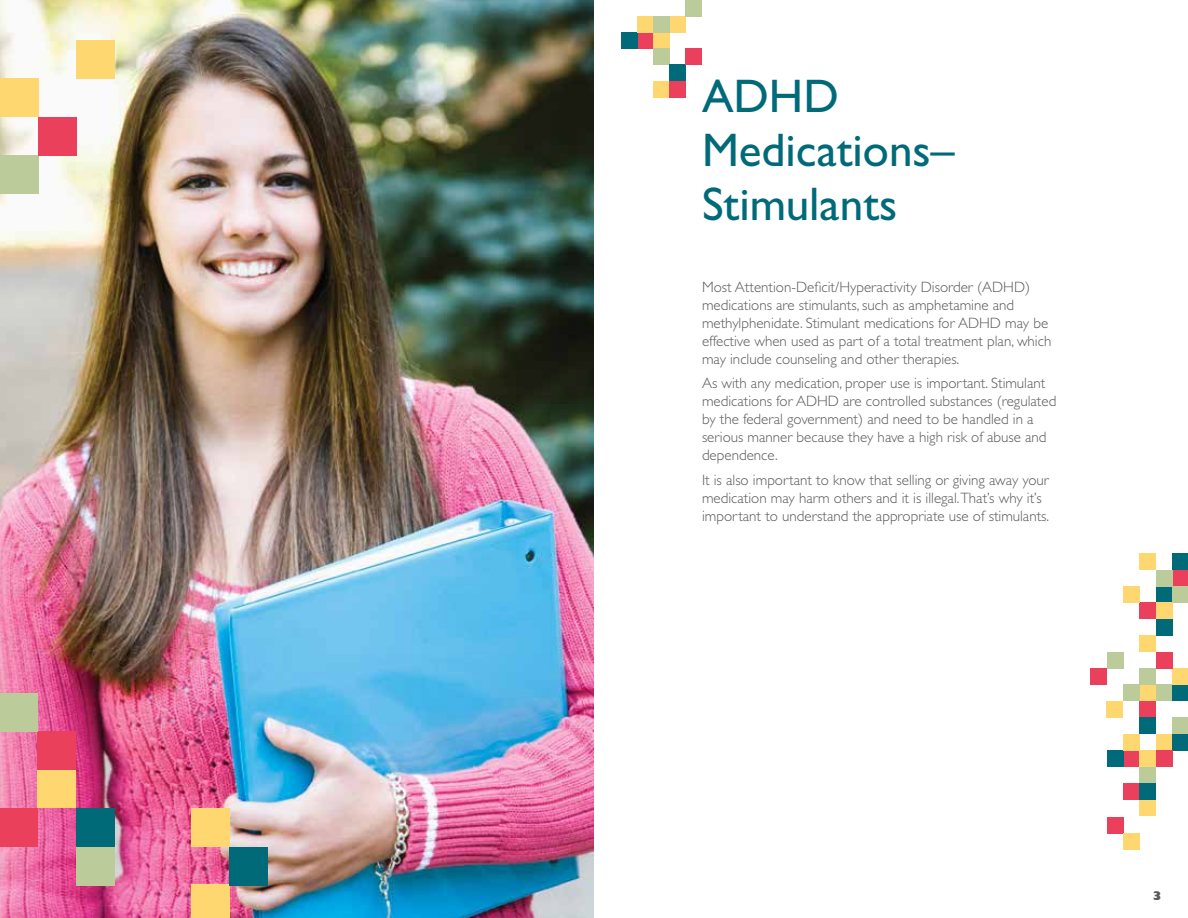
<style>
.page{position:relative;width:1188px;height:918px;background:#fff}
.page>*{position:absolute;margin:0;border:0;box-sizing:border-box;transform-origin:0 0}
.t1{font:47.25px/54px "Gill Sans Std";color:#006a79}
.t2{font:300 15px/18px "Gill Sans Std";color:#58595b}
.t3{font:800 12.75px "Gill Sans Std";color:#58595b;scale:1.18 1}
</style>
<div class="page">
<div style="left:637px;top:32px;width:16px;height:17px;background:#ea405c"></div>
<div style="left:621px;top:32px;width:16px;height:17px;background:#006a79"></div>
<div style="left:637px;top:16px;width:16px;height:16px;background:#ffd771"></div>
<div style="left:670px;top:16px;width:16px;height:16px;background:#ffd771"></div>
<div style="left:653px;top:32px;width:17px;height:17px;background:#ffd771"></div>
<div style="left:653px;top:16px;width:17px;height:16px;background:#bccb9a"></div>
<div style="left:686px;top:0;width:16px;height:16px;background:#bccb9a"></div>
<div style="left:653px;top:49px;width:17px;height:16px;background:#bccb9a"></div>
<div style="left:653px;top:81px;width:17px;height:16px;background:#ffd771"></div>
<div style="left:670px;top:81px;width:16px;height:16px;background:#ea405c"></div>
<div style="left:670px;top:65px;width:16px;height:16px;background:#006a79"></div>
<div style="left:686px;top:49px;width:16px;height:16px;background:#ea405c"></div>
<img style="left:0;top:0;width:594px;height:918px">
<div style="left:1140px;top:603px;width:16px;height:16px;background:#ea405c"></div>
<div style="left:1123px;top:586px;width:17px;height:17px;background:#ffd771"></div>
<div style="left:1140px;top:554px;width:16px;height:16px;background:#ffd771"></div>
<div style="left:1173px;top:570px;width:15px;height:16px;background:#ea405c"></div>
<div style="left:1156px;top:586px;width:17px;height:17px;background:#006a79"></div>
<div style="left:1156px;top:570px;width:17px;height:16px;background:#bccb9a"></div>
<div style="left:1173px;top:554px;width:15px;height:16px;background:#006a79"></div>
<div style="left:1173px;top:586px;width:15px;height:17px;background:#bccb9a"></div>
<div style="left:1140px;top:636px;width:16px;height:16px;background:#ffd771"></div>
<div style="left:1107px;top:817px;width:16px;height:16px;background:#ea405c"></div>
<div style="left:1156px;top:619px;width:17px;height:17px;background:#006a79"></div>
<div style="left:1156px;top:603px;width:17px;height:16px;background:#ffd771"></div>
<div style="left:1140px;top:701px;width:16px;height:17px;background:#ea405c"></div>
<div style="left:1140px;top:718px;width:16px;height:16px;background:#006a79"></div>
<div style="left:1106px;top:701px;width:17px;height:17px;background:#ffd771"></div>
<div style="left:1091px;top:668px;width:16px;height:17px;background:#ea405c"></div>
<div style="left:1140px;top:685px;width:16px;height:16px;background:#ffd771"></div>
<div style="left:1123px;top:685px;width:17px;height:16px;background:#bccb9a"></div>
<div style="left:1107px;top:652px;width:16px;height:16px;background:#bccb9a"></div>
<div style="left:1156px;top:685px;width:17px;height:16px;background:#bccb9a"></div>
<div style="left:1173px;top:685px;width:15px;height:16px;background:#006a79"></div>
<div style="left:1140px;top:668px;width:16px;height:17px;background:#bccb9a"></div>
<div style="left:1173px;top:668px;width:15px;height:17px;background:#ffd771"></div>
<div style="left:1156px;top:652px;width:17px;height:16px;background:#ea405c"></div>
<div style="left:1123px;top:750px;width:17px;height:17px;background:#ea405c"></div>
<div style="left:1107px;top:750px;width:16px;height:17px;background:#006a79"></div>
<div style="left:1123px;top:734px;width:17px;height:16px;background:#ffd771"></div>
<div style="left:1156px;top:734px;width:17px;height:16px;background:#ffd771"></div>
<div style="left:1140px;top:750px;width:16px;height:17px;background:#ffd771"></div>
<div style="left:1173px;top:734px;width:15px;height:16px;background:#006a79"></div>
<div style="left:1173px;top:718px;width:15px;height:16px;background:#bccb9a"></div>
<div style="left:1140px;top:767px;width:16px;height:16px;background:#bccb9a"></div>
<div style="left:1140px;top:800px;width:16px;height:16px;background:#ffd771"></div>
<div style="left:1123px;top:783px;width:17px;height:17px;background:#ea405c"></div>
<div style="left:1140px;top:783px;width:16px;height:17px;background:#006a79"></div>
<div style="left:1156px;top:750px;width:17px;height:17px;background:#ea405c"></div>
<div style="left:1123px;top:833px;width:17px;height:17px;background:#ffd771"></div>
<div style="left:0;top:79px;width:38px;height:38px;background:#ffd771"></div>
<div style="left:0;top:155px;width:38px;height:39px;background:#bccb9a"></div>
<div style="left:0;top:808px;width:38px;height:38px;background:#ea405c"></div>
<div style="left:38px;top:117px;width:39px;height:38px;background:#ea405c"></div>
<div style="left:38px;top:770px;width:38px;height:38px;background:#ffd771"></div>
<div style="left:77px;top:40px;width:38px;height:39px;background:#ffd771"></div>
<div style="left:76px;top:808px;width:38px;height:38px;background:#006a79"></div>
<div style="left:38px;top:731px;width:38px;height:39px;background:#ea405c"></div>
<div style="left:191px;top:884px;width:38px;height:34px;background:#ffd771"></div>
<div style="left:191px;top:808px;width:38px;height:38px;background:#ffd771"></div>
<div style="left:229px;top:847px;width:39px;height:39px;background:#006a79"></div>
<div style="left:76px;top:847px;width:38px;height:39px;background:#bccb9a"></div>
<div style="left:0;top:693px;width:38px;height:38px;background:#bccb9a"></div>
<h1 class="t1" style="left:702px;top:69px;width:254px">ADHD<br>Medications–<br>Stimulants</h1>
<p class="t2" style="left:702px;top:278px;width:351px">Most Attention-Deficit/Hyperactivity Disorder (ADHD) medications are stimulants, such as amphetamine and methylphenidate. Stimulant medications for ADHD may be effective when used as part of a total treatment plan, which may include counseling and other therapies.</p>
<p class="t2" style="left:702px;top:375px;width:356px">As with any medication, proper use is important. Stimulant medications for ADHD are controlled substances (regulated by the federal government) and need to be handled in a serious manner because they have a high risk of abuse and dependence.</p>
<p class="t2" style="left:702px;top:471px;width:349px">It is also important to know that selling or giving away your medication may harm others and it is illegal.That’s why it’s important to understand the appropriate use of stimulants.</p>
<p class="t3" style="left:1152px;top:888px;width:10px">3</p>
</div>
